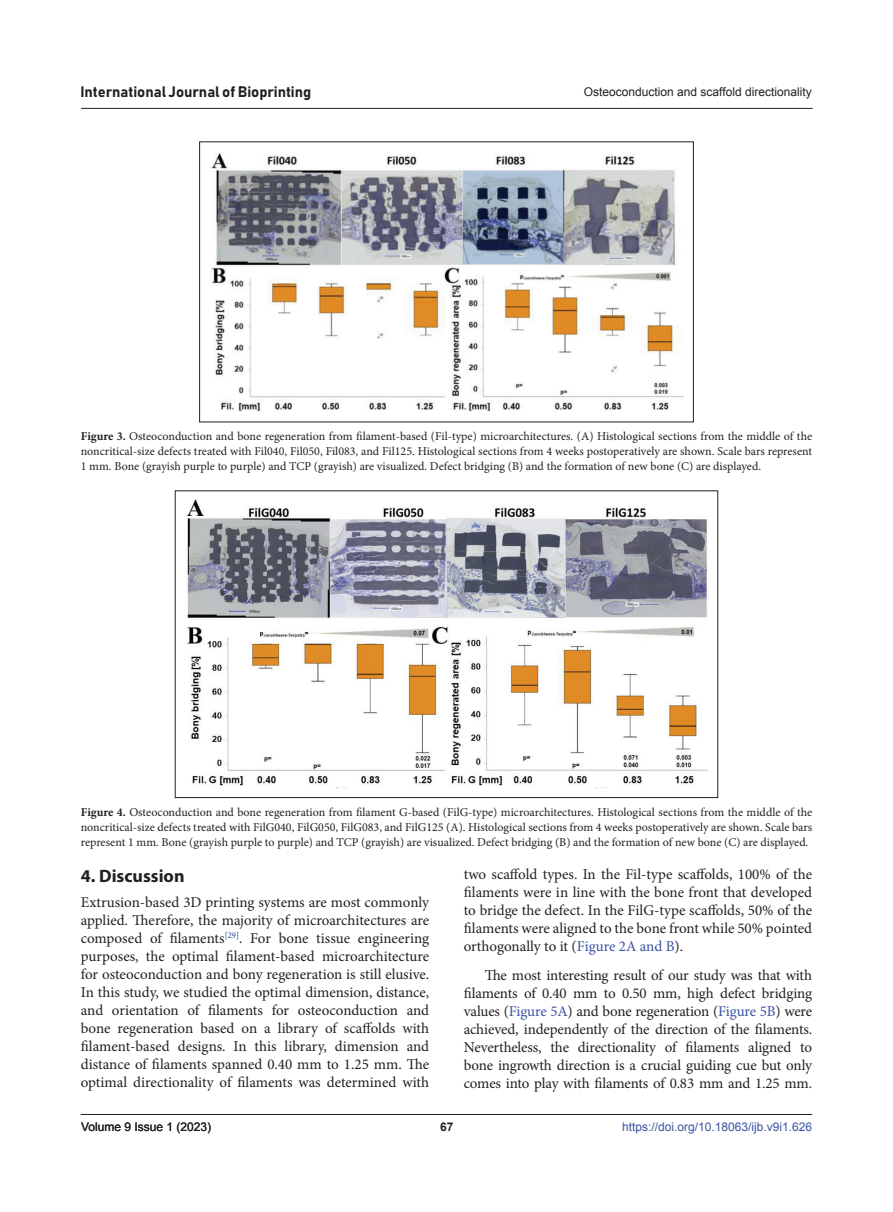
<style>
.page{position:relative;width:893px;height:1212px;background:#fff}
.page>*{position:absolute;margin:0;border:0;box-sizing:border-box;transform-origin:0 0}
.Head1{font:700 18px "Myriad Pro";color:#231f20}
.body_text_first{font:15px/18px "Minion Pro";color:#231f20;text-align:justify}
.body_text{font:15px/18px "Minion Pro";letter-spacing:-.01em;color:#231f20;text-align:justify}
.t1{font:15px "Bahnschrift";color:#231f20}
.figLends{font:12px/15px "Minion Pro";letter-spacing:-.005em;color:#231f20;text-align:justify}
.t2{font:12px "Arial";color:#231f20}
.t3{font:12px "Arial";color:#3a53a3}
.t4{font:700 12px "Arial";color:#231f20}
.s1{font-weight:700}
.s2{color:#3a53a3}
</style>
<div class="page">
<hr style="left:81px;top:1114px;width:731px;height:1px;background:#231f20">
<hr style="left:81px;top:108px;width:732px;height:1px;background:#231f20">
<img style="left:211px;top:153px;width:472px;height:258px">
<div style="left:199px;top:142px;width:495px;height:280px;border:1px solid #231f20"></div>
<img style="left:186px;top:500px;width:522px;height:288px">
<div style="left:175px;top:491px;width:543px;height:307px;border:1px solid #231f20"></div>
<p class="t1" style="left:80px;top:83px;width:232px">International Journal of Bioprinting</p>
<p class="t2" style="left:584px;top:84px;width:229px">Osteoconduction and scaffold directionality</p>
<p class="figLends" style="left:81px;top:429px;width:733px"><span class="s1">Figure 3.</span> Osteoconduction and bone regeneration from filament-based (Fil-type) microarchitectures. (A) Histological sections from the middle of the noncritical-size defects treated with Fil040, Fil050, Fil083, and Fil125. Histological sections from 4 weeks postoperatively are shown. Scale bars represent 1 mm. Bone (grayish purple to purple) and TCP (grayish) are visualized. Defect bridging (B) and the formation of new bone (C) are displayed.</p>
<p class="figLends" style="left:81px;top:804px;width:733px"><span class="s1">Figure 4.</span> Osteoconduction and bone regeneration from filament G-based (FilG-type) microarchitectures. Histological sections from the middle of the noncritical-size defects treated with FilG040, FilG050, FilG083, and FilG125 (A). Histological sections from 4 weeks postoperatively are shown. Scale bars represent 1 mm. Bone (grayish purple to purple) and TCP (grayish) are visualized. Defect bridging (B) and the formation of new bone (C) are displayed.</p>
<p class="Head1" style="left:81px;top:864px;width:105px">4. Discussion</p>
<p class="body_text_first" style="left:81px;top:893px;width:350px">Extrusion-based 3D printing systems are most commonly applied. Therefore, the majority of microarchitectures are composed of filaments<sup>[29]</sup>. For bone tissue engineering purposes, the optimal filament-based microarchitecture for osteoconduction and bony regeneration is still elusive.<br>In this study, we studied the optimal dimension, distance, and orientation of filaments for osteoconduction and bone regeneration based on a library of scaffolds with filament-based designs. In this library, dimension and distance of filaments spanned 0.40 mm to 1.25 mm. The optimal directionality of filaments was determined with</p>
<p class="body_text_first" style="left:464px;top:865px;width:350px">two scaffold types. In the Fil-type scaffolds, 100% of the filaments were in line with the bone front that developed to bridge the defect. In the FilG-type scaffolds, 50% of the filaments were aligned to the bone front while 50% pointed orthogonally to it (<span class="s2">Figure 2A and B</span>).</p>
<p class="body_text" style="left:464px;top:966px;width:350px;text-indent:21px">The most interesting result of our study was that with filaments of 0.40 mm to 0.50 mm, high defect bridging values (<span class="s2">Figure 5A</span>) and bone regeneration (<span class="s2">Figure 5B</span>) were achieved, independently of the direction of the filaments.<br>Nevertheless, the directionality of filaments aligned to bone ingrowth direction is a crucial guiding cue but only comes into play with filaments of 0.83 mm and 1.25 mm.</p>
<p class="t2" style="left:81px;top:1119px;width:132px">Volume 9 Issue 1 (2023)</p>
<p class="t4" style="left:440px;top:1119px;width:15px">67</p>
<p class="t3" style="left:622px;top:1119px;width:192px">https://doi.org/10.18063/ijb.v9i1.626</p>
</div>
